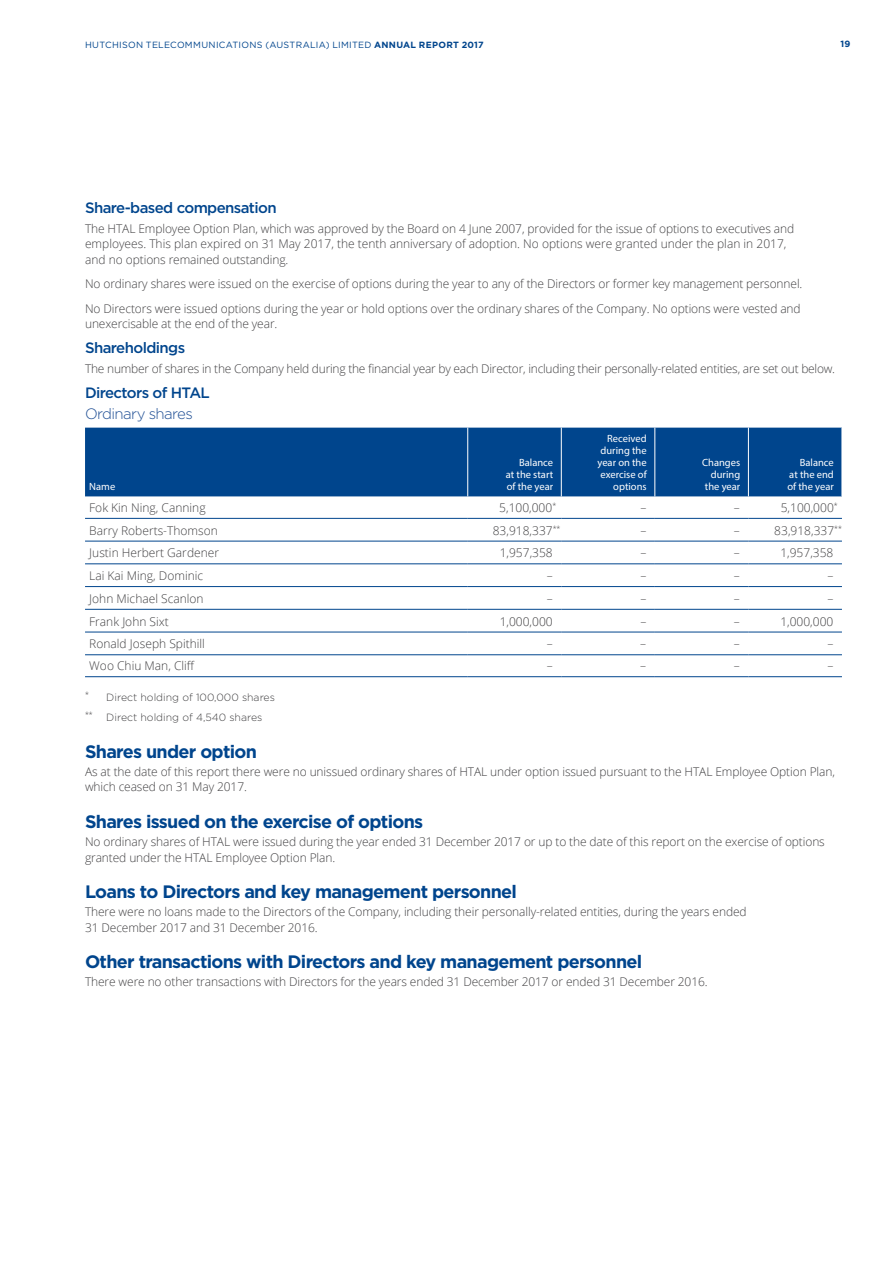
<style>
.page{position:relative;width:893px;height:1263px;background:#fff}
.page>*{position:absolute;margin:0;border:0;box-sizing:border-box;transform-origin:0 0}
.t1{font:700 18px "Gotham";letter-spacing:-.04em;color:#00458d}
.t2{font:500 15px "Gotham";letter-spacing:-.04em;color:#00458d}
.t3{font:300 15px "Gotham";letter-spacing:-.04em;color:#215095}
.t4{font:300 12px/15.8px "Open Sans";letter-spacing:-.01em;color:#414042}
.t5{font:10.5px/12px "Myriad Pro";color:#fff;text-align:justify}
.t6{font:300 10.5px "Gotham";color:#414042}
.t7{font:9px "Gotham";letter-spacing:.03em;color:#00458d}
.t8{font:700 9px "Gotham";color:#00458d}
.t9{font:300 7.05px "Open Sans";color:#414042}
.s1{font-weight:700}
</style>
<div class="page">
<div style="left:85px;top:428px;width:757px;height:68px;background:#00458d"></div>
<hr style="left:561px;top:428px;width:1px;height:68px;background:#fff">
<hr style="left:654px;top:428px;width:1px;height:68px;background:#fff">
<hr style="left:748px;top:428px;width:1px;height:68px;background:#fff">
<hr style="left:85px;top:518px;width:383px;height:1px;background:#00458d">
<hr style="left:468px;top:518px;width:93px;height:1px;background:#00458d">
<hr style="left:561px;top:518px;width:94px;height:1px;background:#00458d">
<hr style="left:655px;top:518px;width:93px;height:1px;background:#00458d">
<hr style="left:748px;top:518px;width:94px;height:1px;background:#00458d">
<hr style="left:85px;top:541px;width:383px;height:1px;background:#00458d">
<hr style="left:468px;top:541px;width:93px;height:1px;background:#00458d">
<hr style="left:561px;top:541px;width:94px;height:1px;background:#00458d">
<hr style="left:655px;top:541px;width:93px;height:1px;background:#00458d">
<hr style="left:748px;top:541px;width:94px;height:1px;background:#00458d">
<hr style="left:85px;top:563px;width:383px;height:1px;background:#00458d">
<hr style="left:468px;top:563px;width:93px;height:1px;background:#00458d">
<hr style="left:561px;top:563px;width:94px;height:1px;background:#00458d">
<hr style="left:655px;top:563px;width:93px;height:1px;background:#00458d">
<hr style="left:748px;top:563px;width:94px;height:1px;background:#00458d">
<hr style="left:85px;top:586px;width:383px;height:1px;background:#00458d">
<hr style="left:468px;top:586px;width:93px;height:1px;background:#00458d">
<hr style="left:561px;top:586px;width:94px;height:1px;background:#00458d">
<hr style="left:655px;top:586px;width:93px;height:1px;background:#00458d">
<hr style="left:748px;top:586px;width:94px;height:1px;background:#00458d">
<hr style="left:85px;top:609px;width:383px;height:1px;background:#00458d">
<hr style="left:468px;top:609px;width:93px;height:1px;background:#00458d">
<hr style="left:561px;top:609px;width:94px;height:1px;background:#00458d">
<hr style="left:655px;top:609px;width:93px;height:1px;background:#00458d">
<hr style="left:748px;top:609px;width:94px;height:1px;background:#00458d">
<hr style="left:85px;top:632px;width:383px;height:1px;background:#00458d">
<hr style="left:468px;top:632px;width:93px;height:1px;background:#00458d">
<hr style="left:561px;top:632px;width:94px;height:1px;background:#00458d">
<hr style="left:655px;top:632px;width:93px;height:1px;background:#00458d">
<hr style="left:748px;top:632px;width:94px;height:1px;background:#00458d">
<hr style="left:85px;top:654px;width:383px;height:1px;background:#00458d">
<hr style="left:468px;top:654px;width:93px;height:1px;background:#00458d">
<hr style="left:561px;top:654px;width:94px;height:1px;background:#00458d">
<hr style="left:655px;top:654px;width:93px;height:1px;background:#00458d">
<hr style="left:748px;top:654px;width:94px;height:1px;background:#00458d">
<hr style="left:85px;top:676px;width:383px;height:1px;background:#00458d">
<hr style="left:468px;top:676px;width:93px;height:1px;background:#00458d">
<hr style="left:561px;top:676px;width:94px;height:1px;background:#00458d">
<hr style="left:655px;top:676px;width:93px;height:1px;background:#00458d">
<hr style="left:748px;top:676px;width:94px;height:1px;background:#00458d">
<hr style="left:467px;top:428px;width:1px;height:68px;background:#fff">
<p class="t7" style="left:85px;top:39px;width:400px">HUTCHISON TELECOMMUNICATIONS (AUSTRALIA) LIMITED <span class="s1">ANNUAL REPORT 2017</span></p>
<p class="t8" style="left:840px;top:38px;width:12px">19</p>
<p class="t2" style="left:85px;top:197px;width:193px">Share-based compensation</p>
<p class="t4" style="left:85px;top:220px;width:711px">The HTAL Employee Option Plan, which was approved by the Board on 4 June 2007, provided for the issue of options to executives and employees. This plan expired on 31 May 2017, the tenth anniversary of adoption. No options were granted under the plan in 2017, and no options remained outstanding.</p>
<p class="t4" style="left:85px;top:271px;width:719px;line-height:24.3px">No ordinary shares were issued on the exercise of options during the year to any of the Directors or former key management personnel.<br>No Directors were issued options during the year or hold options over the ordinary shares of the Company. No options were vested and</p>
<p class="t4" style="left:85px;top:316px;width:194px">unexercisable at the end of the year.</p>
<p class="t2" style="left:85px;top:338px;width:102px">Shareholdings</p>
<p class="t4" style="left:85px;top:361px;width:752px">The number of shares in the Company held during the financial year by each Director, including their personally-related entities, are set out below.</p>
<p class="t2" style="left:85px;top:383px;width:126px">Directors of HTAL</p>
<p class="t3" style="left:85px;top:404px;width:109px">Ordinary shares</p>
<p class="t5" style="left:89px;top:480px;width:27px">Name</p>
<p class="t5" style="left:506px;top:456px;width:49px;text-indent:13px">Balance at the start of the year</p>
<p class="t5" style="left:597px;top:432px;width:51px;text-align:right">Received during the year on the exercise of options</p>
<p class="t5" style="left:702px;top:456px;width:40px;text-align:right">Changes during the year</p>
<p class="t5" style="left:787px;top:456px;width:48px;text-indent:12px">Balance at the end of the year</p>
<p class="t4" style="left:89px;top:499px;width:118px">Fok Kin Ning, Canning</p>
<p class="t4" style="left:499px;top:499px;width:58px">5,100,000<sup>*</sup></p>
<p class="t4" style="left:640px;top:499px;width:7px">–</p>
<p class="t4" style="left:734px;top:499px;width:7px">–</p>
<p class="t4" style="left:781px;top:499px;width:58px">5,100,000<sup>*</sup></p>
<p class="t4" style="left:89px;top:522px;width:130px">Barry Roberts-Thomson</p>
<p class="t4" style="left:493px;top:522px;width:69px">83,918,337<sup>**</sup></p>
<p class="t4" style="left:640px;top:522px;width:7px">–</p>
<p class="t4" style="left:734px;top:522px;width:7px">–</p>
<p class="t4" style="left:774px;top:522px;width:69px">83,918,337<sup>**</sup></p>
<p class="t4" style="left:89px;top:545px;width:131px">Justin Herbert Gardener</p>
<p class="t4" style="left:500px;top:545px;width:55px">1,957,358</p>
<p class="t4" style="left:640px;top:545px;width:7px">–</p>
<p class="t4" style="left:734px;top:545px;width:7px">–</p>
<p class="t4" style="left:780px;top:545px;width:55px">1,957,358</p>
<p class="t4" style="left:89px;top:568px;width:115px">Lai Kai Ming, Dominic</p>
<p class="t4" style="left:547px;top:568px;width:7px">–</p>
<p class="t4" style="left:640px;top:568px;width:7px">–</p>
<p class="t4" style="left:734px;top:568px;width:7px">–</p>
<p class="t4" style="left:827px;top:568px;width:7px">–</p>
<p class="t4" style="left:89px;top:590px;width:116px">John Michael Scanlon</p>
<p class="t4" style="left:547px;top:590px;width:7px">–</p>
<p class="t4" style="left:640px;top:590px;width:7px">–</p>
<p class="t4" style="left:734px;top:590px;width:7px">–</p>
<p class="t4" style="left:827px;top:590px;width:7px">–</p>
<p class="t4" style="left:89px;top:613px;width:81px">Frank John Sixt</p>
<p class="t4" style="left:500px;top:613px;width:55px">1,000,000</p>
<p class="t4" style="left:640px;top:613px;width:7px">–</p>
<p class="t4" style="left:734px;top:613px;width:7px">–</p>
<p class="t4" style="left:780px;top:613px;width:55px">1,000,000</p>
<p class="t4" style="left:89px;top:636px;width:117px">Ronald Joseph Spithill</p>
<p class="t4" style="left:547px;top:636px;width:7px">–</p>
<p class="t4" style="left:640px;top:636px;width:7px">–</p>
<p class="t4" style="left:734px;top:636px;width:7px">–</p>
<p class="t4" style="left:827px;top:636px;width:7px">–</p>
<p class="t4" style="left:89px;top:658px;width:107px">Woo Chiu Man, Cliff</p>
<p class="t4" style="left:547px;top:658px;width:7px">–</p>
<p class="t4" style="left:640px;top:658px;width:7px">–</p>
<p class="t4" style="left:734px;top:658px;width:7px">–</p>
<p class="t4" style="left:827px;top:658px;width:7px">–</p>
<p class="t6" style="left:85px;top:691px;width:191px"><sup>*</sup> Direct holding of 100,000 shares</p>
<p class="t9" style="left:85px;top:710px;width:9px">**</p>
<p class="t6" style="left:106px;top:711px;width:158px">Direct holding of 4,540 shares</p>
<h1 class="t1" style="left:85px;top:739px;width:173px">Shares under option</h1>
<p class="t4" style="left:85px;top:763px;width:751px">As at the date of this report there were no unissued ordinary shares of HTAL under option issued pursuant to the HTAL Employee Option Plan, which ceased on 31 May 2017.</p>
<h1 class="t1" style="left:85px;top:810px;width:340px">Shares issued on the exercise of options</h1>
<p class="t4" style="left:85px;top:833px;width:741px">No ordinary shares of HTAL were issued during the year ended 31 December 2017 or up to the date of this report on the exercise of options granted under the HTAL Employee Option Plan.</p>
<h1 class="t1" style="left:85px;top:880px;width:433px">Loans to Directors and key management personnel</h1>
<p class="t4" style="left:85px;top:903px;width:663px">There were no loans made to the Directors of the Company, including their personally-related entities, during the years ended<br>31 December 2017 and 31 December 2016.</p>
<h1 class="t1" style="left:85px;top:950px;width:559px">Other transactions with Directors and key management personnel</h1>
<p class="t4" style="left:85px;top:973px;width:624px">There were no other transactions with Directors for the years ended 31 December 2017 or ended 31 December 2016.</p>
</div>
